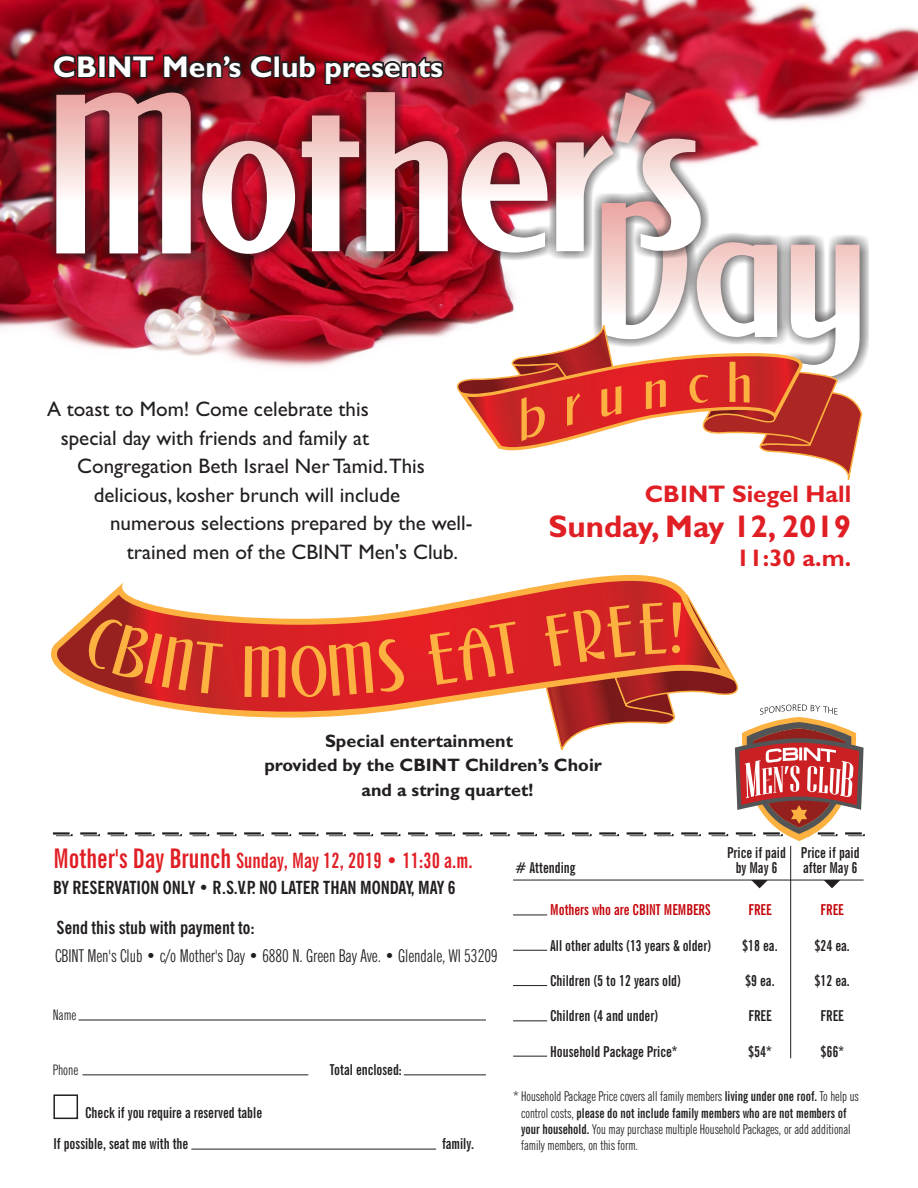
<style>
.page{position:relative;width:918px;height:1188px;background:#fff}
.page>*{position:absolute;margin:0;border:0;box-sizing:border-box;transform-origin:0 0}
.t1{font:700 31.35px "Gill Sans";color:#e01f25}
.t2{font:700 30px "Gill Sans";color:#fff}
.t3{font:700 24px "Gill Sans";color:#e01f25}
.t4{font:21px "Gill Sans";color:#231f20}
.t5{font:700 extra-condensed 21px "News Gothic BT";color:#e01f25}
.t6{font:700 condensed 18px "News Gothic BT";color:#231f20}
.t7{font:700 18px "Gill Sans";color:#231f20}
.t8{font:extra-condensed 17.55px "News Gothic BT";color:#231f20}
.t9{font:700 extra-condensed 15px/15.5px "News Gothic BT";color:#231f20}
.t10{font:700 extra-condensed 15px "News Gothic BT";color:#c40007}
.t11{font:extra-condensed 14.4px "News Gothic BT";color:#231f20}
.t12{font:extra-condensed 13.5px/16.2px "News Gothic BT";color:#231f20}
.s1{font-size:27px}
.s2{font-weight:700}
</style>
<div class="page">
<img style="left:0;top:0;width:918px;height:362px">
<svg style="left:51px;top:582px;width:193px;height:135px"></svg>
<hr style="left:78px;top:1020px;width:408px;height:1px;background:#231f20">
<hr style="left:404px;top:1074px;width:82px;height:1px;background:#231f20">
<hr style="left:82px;top:1074px;width:226px;height:1px;background:#231f20">
<svg style="left:53px;top:54px;width:391px;height:30px;background:#57161e"></svg>
<svg style="left:56px;top:834px;width:17px;height:2px"></svg>
<svg style="left:83px;top:834px;width:17px;height:2px"></svg>
<svg style="left:110px;top:833px;width:17px;height:3px"></svg>
<svg style="left:137px;top:834px;width:18px;height:2px"></svg>
<svg style="left:165px;top:834px;width:17px;height:2px"></svg>
<svg style="left:192px;top:833px;width:17px;height:3px"></svg>
<svg style="left:219px;top:833px;width:18px;height:3px"></svg>
<hr style="left:53px;top:832px;width:17px;height:3px;background:#231f20">
<hr style="left:80px;top:832px;width:17px;height:3px;background:#231f20">
<hr style="left:108px;top:832px;width:16px;height:3px;background:#231f20">
<hr style="left:135px;top:832px;width:17px;height:3px;background:#231f20">
<hr style="left:162px;top:832px;width:17px;height:3px;background:#231f20">
<hr style="left:190px;top:832px;width:16px;height:3px;background:#231f20">
<hr style="left:217px;top:832px;width:16px;height:3px;background:#231f20">
<div style="left:593px;top:193px;width:275px;height:193px;background:#231f20;opacity:.88"></div>
<svg style="left:602px;top:198px;width:259px;height:120px"></svg>
<div style="left:48px;top:84px;width:661px;height:178px;background:#231f20;opacity:.88"></div>
<img style="left:56px;top:88px;width:646px;height:167px">
<hr style="left:790px;top:846px;width:1px;height:212px;background:#231f20">
<hr style="left:513px;top:880px;width:351px;height:1px;background:#231f20">
<hr style="left:513px;top:915px;width:34px;height:1px;background:#231f20">
<hr style="left:513px;top:950px;width:34px;height:1px;background:#231f20">
<hr style="left:513px;top:1056px;width:34px;height:1px;background:#231f20">
<hr style="left:513px;top:985px;width:34px;height:1px;background:#231f20">
<hr style="left:513px;top:1020px;width:34px;height:1px;background:#231f20">
<svg style="left:53px;top:1094px;width:26px;height:26px"></svg>
<hr style="left:191px;top:1149px;width:245px;height:1px;background:#231f20">
<svg style="left:751px;top:880px;width:17px;height:8px"></svg>
<svg style="left:824px;top:880px;width:16px;height:8px"></svg>
<svg style="left:82px;top:613px;width:141px;height:82px;background:#be2d28"></svg>
<svg style="left:244px;top:318px;width:621px;height:523px"></svg>
<h2 class="t2" style="left:53px;top:56px;width:392px">CBINT Men’s Club presents</h2>
<h3 class="t4" style="left:47px;top:402px;width:323px">A toast to Mom! Come celebrate this</h3>
<h3 class="t4" style="left:61px;top:430px;width:310px">special day with friends and family at</h3>
<h3 class="t4" style="left:77px;top:459px;width:349px">Congregation Beth Israel Ner Tamid.This</h3>
<h3 class="t4" style="left:94px;top:487px;width:308px">delicious, kosher brunch will include</h3>
<h3 class="t4" style="left:110px;top:516px;width:364px">numerous selections prepared by the well-</h3>
<h3 class="t4" style="left:127px;top:544px;width:333px">trained men of the CBINT Men's Club.</h3>
<h3 class="t3" style="left:645px;top:485px;width:208px">CBINT Siegel Hall</h3>
<h1 class="t1" style="left:548px;top:515px;width:304px">Sunday, May 12, 2019</h1>
<h3 class="t3" style="left:736px;top:550px;width:116px">11:30 a.m.</h3>
<p class="t7" style="left:325px;top:734px;width:189px">Special entertainment</p>
<p class="t7" style="left:264px;top:759px;width:339px">provided by the CBINT Children’s Choir</p>
<p class="t7" style="left:362px;top:783px;width:173px">and a string quartet!</p>
<h3 class="t5" style="left:53px;top:853px;width:421px"><span class="s1">Mother's Day Brunch</span> Sunday, May 12, 2019 • 11:30 a.m.</h3>
<p class="t9" style="left:727px;top:846px;width:60px">Price if paid</p>
<p class="t9" style="left:801px;top:846px;width:60px">Price if paid after May 6</p>
<p class="t9" style="left:515px;top:862px;width:62px"># Attending</p>
<p class="t9" style="left:736px;top:862px;width:43px">by May 6</p>
<p class="t10" style="left:748px;top:904px;width:25px">FREE</p>
<p class="t9" style="left:742px;top:939px;width:37px">$18 ea.</p>
<p class="t9" style="left:745px;top:974px;width:31px">$9 ea.</p>
<p class="t9" style="left:748px;top:1010px;width:25px">FREE</p>
<p class="t9" style="left:748px;top:1045px;width:25px">$54*</p>
<p class="t6" style="left:53px;top:880px;width:404px">BY RESERVATION ONLY • R.S.V.P. NO LATER THAN MONDAY, MAY 6</p>
<p class="t10" style="left:550px;top:904px;width:162px">Mothers who are CBINT MEMBERS</p>
<p class="t9" style="left:550px;top:939px;width:163px">All other adults (13 years &amp; older)</p>
<p class="t9" style="left:550px;top:974px;width:132px">Children (5 to 12 years old)</p>
<p class="t9" style="left:550px;top:1010px;width:110px">Children (4 and under)</p>
<p class="t9" style="left:550px;top:1045px;width:129px">Household Package Price*</p>
<p class="t12" style="left:521px;top:1090px;width:339px;text-indent:-8px">* Household Package Price covers all family members <span class="s2">living under one roof.</span> To help us control costs, <span class="s2">please do not include family members who are not members of your household.</span> You may purchase multiple Household Packages, or add additional family members, on this form.</p>
<p class="t10" style="left:821px;top:904px;width:25px">FREE</p>
<p class="t9" style="left:815px;top:939px;width:37px">$24 ea.</p>
<p class="t9" style="left:815px;top:974px;width:37px">$12 ea.</p>
<p class="t9" style="left:821px;top:1010px;width:25px">FREE</p>
<p class="t9" style="left:820px;top:1045px;width:25px">$66*</p>
<p class="t6" style="left:57px;top:920px;width:200px">Send this stub with payment to:</p>
<p class="t8" style="left:55px;top:948px;width:444px">CBINT Men's Club • c/o Mother's Day • 6880 N. Green Bay Ave. • Glendale, WI 53209</p>
<p class="t11" style="left:53px;top:1009px;width:25px">Name</p>
<p class="t11" style="left:53px;top:1064px;width:27px">Phone</p>
<p class="t9" style="left:330px;top:1064px;width:73px">Total enclosed:</p>
<p class="t9" style="left:53px;top:1098px;width:210px;line-height:31.8px;text-indent:32px">Check if you require a reserved table<br>If possible, seat me with the</p>
<p class="t9" style="left:442px;top:1138px;width:34px">family.</p>
</div>
